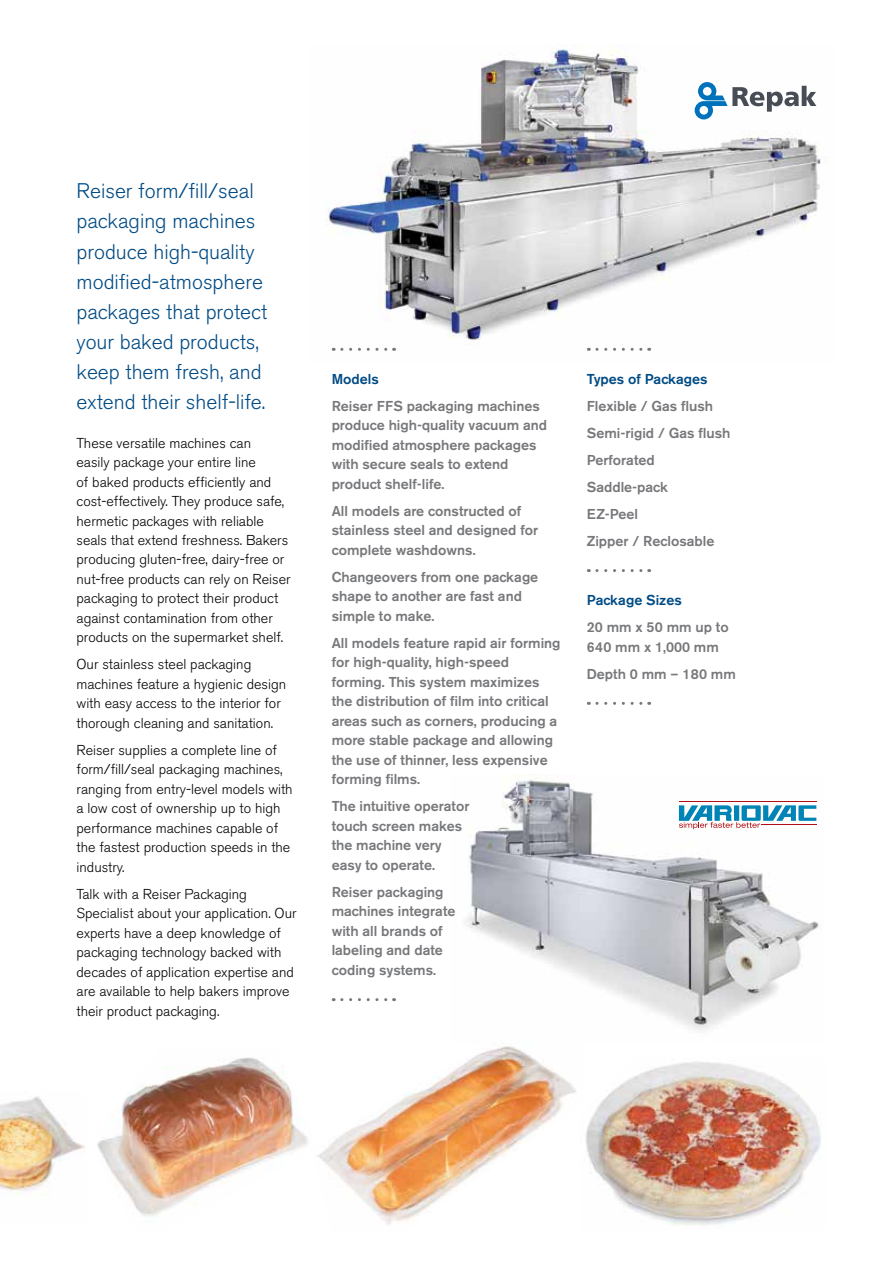
<style>
.page{position:relative;width:893px;height:1263px;background:#fff}
.page>*{position:absolute;margin:0;border:0;box-sizing:border-box;transform-origin:0 0}
.t1{font:300 21px/30px "Akzidenz Grotesk BE";color:#004b85}
.t2{font:300 14.25px/19.5px "Akzidenz Grotesk BE";color:#000}
.t3{font:500 14.25px/19.5px "Akzidenz Grotesk BE";color:#77787b}
.t4{font:500 14.25px "Akzidenz Grotesk BE";color:#004b85}
</style>
<div class="page">
<img style="left:465px;top:774px;width:354px;height:257px">
<img style="left:325px;top:45px;width:502px;height:306px">
<svg style="left:342px;top:348px;width:53px;height:3px"></svg>
<svg style="left:342px;top:998px;width:53px;height:3px"></svg>
<svg style="left:597px;top:348px;width:53px;height:3px"></svg>
<svg style="left:597px;top:569px;width:53px;height:3px"></svg>
<svg style="left:597px;top:702px;width:53px;height:3px"></svg>
<img style="left:0;top:1096px;width:85px;height:100px">
<img style="left:586px;top:1062px;width:235px;height:164px">
<img style="left:317px;top:1046px;width:259px;height:179px">
<img style="left:97px;top:1057px;width:211px;height:160px">
<svg style="left:695px;top:82px;width:121px;height:37px"></svg>
<hr style="left:679px;top:801px;width:137px;height:1px;background:#b11116">
<svg style="left:679px;top:805px;width:137px;height:24px"></svg>
<h1 class="t1" style="left:77px;top:177px;width:192px">Reiser form/fill/seal packaging machines produce high-quality modified-atmosphere packages that protect your baked products, keep them fresh, and extend their shelf-life.</h1>
<p class="t2" style="left:77px;top:433px;width:216px">These versatile machines can<br>easily package your entire line<br>of baked products efficiently and cost-effectively. They produce safe, hermetic packages with reliable seals that extend freshness. Bakers producing gluten-free, dairy-free or nut-free products can rely on Reiser packaging to protect their product against contamination from other products on the supermarket shelf.</p>
<p class="t2" style="left:77px;top:655px;width:211px">Our stainless steel packaging machines feature a hygienic design with easy access to the interior for thorough cleaning and sanitation.</p>
<p class="t2" style="left:77px;top:741px;width:218px">Reiser supplies a complete line of form/fill/seal packaging machines, ranging from entry-level models with a low cost of ownership up to high performance machines capable of the fastest production speeds in the industry.</p>
<p class="t2" style="left:77px;top:884px;width:222px">Talk with a Reiser Packaging Specialist about your application. Our experts have a deep knowledge of packaging technology backed with decades of application expertise and are available to help bakers improve their product packaging.</p>
<p class="t4" style="left:332px;top:370px;width:49px">Models</p>
<p class="t3" style="left:332px;top:396px;width:217px">Reiser FFS packaging machines produce high-quality vacuum and modified atmosphere packages with secure seals to extend product shelf-life.</p>
<p class="t3" style="left:332px;top:501px;width:208px">All models are constructed of stainless steel and designed for complete washdowns.</p>
<p class="t3" style="left:332px;top:567px;width:208px">Changeovers from one package shape to another are fast and simple to make.</p>
<p class="t3" style="left:332px;top:633px;width:230px">All models feature rapid air forming for high-quality, high-speed forming. This system maximizes the distribution of film into critical areas such as corners, producing a more stable package and allowing the use of thinner, less expensive forming films.</p>
<p class="t3" style="left:332px;top:796px;width:139px">The intuitive operator touch screen makes the machine very easy to operate.</p>
<p class="t3" style="left:332px;top:882px;width:125px">Reiser packaging machines integrate with all brands of labeling and date coding systems.</p>
<p class="t4" style="left:587px;top:370px;width:122px">Types of Packages</p>
<p class="t3" style="left:587px;top:392px;width:145px;line-height:27px">Flexible / Gas flush<br>Semi-rigid / Gas flush<br>Perforated<br>Saddle-pack<br>EZ-Peel<br>Zipper / Reclosable</p>
<p class="t4" style="left:587px;top:591px;width:97px">Package Sizes</p>
<p class="t3" style="left:587px;top:617px;width:143px">20 mm x 50 mm up to<br>640 mm x 1,000 mm</p>
<p class="t3" style="left:587px;top:664px;width:150px">Depth 0 mm – 180 mm</p>
</div>
